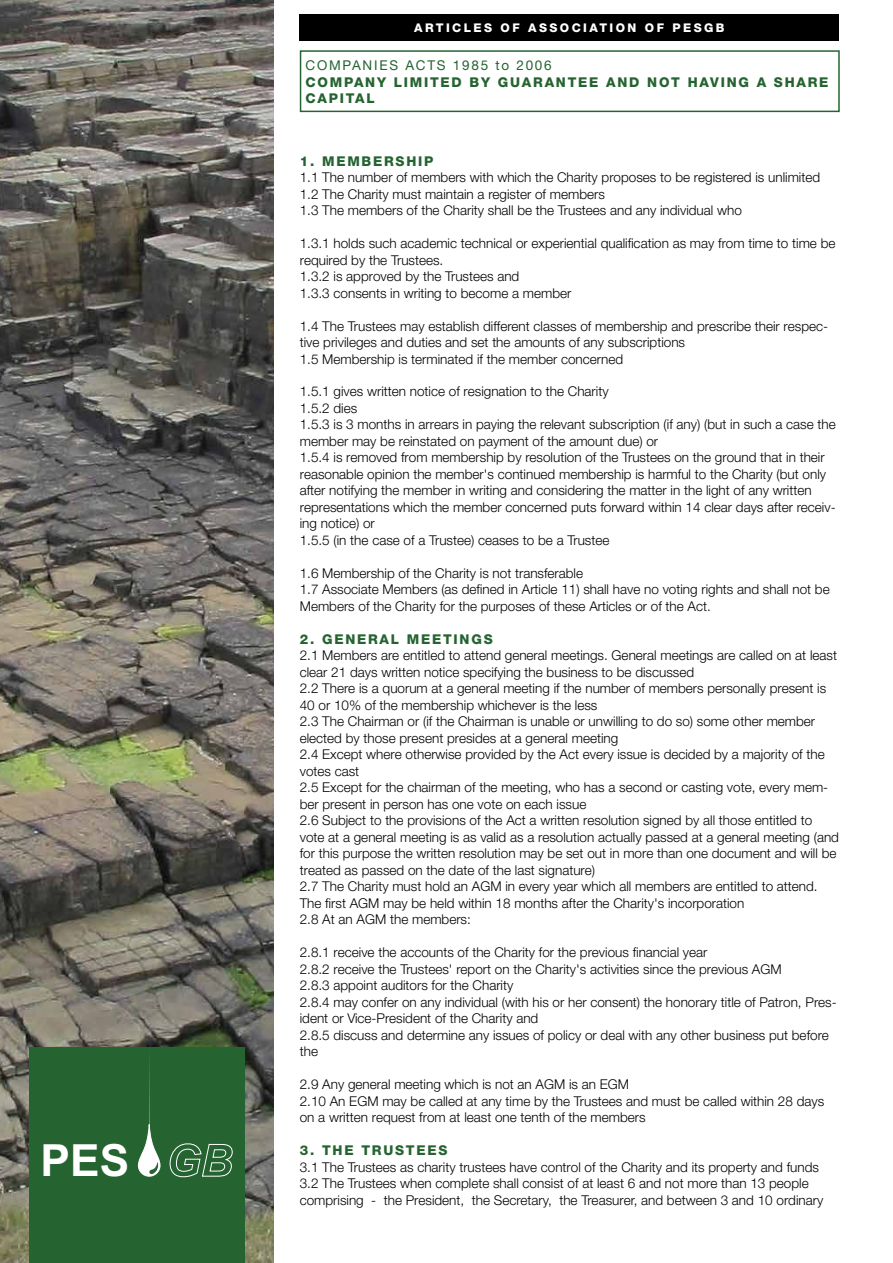
<style>
.page{position:relative;width:893px;height:1263px;background:#fff}
.page>*{position:absolute;margin:0;border:0;box-sizing:border-box;transform-origin:0 0}
.t1{font:700 44.25px "Arial";color:#fff}
.t2{font:300 13.5px/16.5px "Helvetica Neue";color:#000}
.t3{font:800 13.5px/16.5px "Helvetica Neue";letter-spacing:.13em;color:#256430}
.t4{font:13.5px "Helvetica Neue";letter-spacing:.13em;color:#256430}
.t5{font:800 12px "Helvetica Neue";letter-spacing:.2em;color:#fff}
</style>
<div class="page">
<img style="left:0;top:0;width:273px;height:1263px">
<div style="left:300px;top:14px;width:539px;height:26px;background:#000"></div>
<div style="left:29px;top:1047px;width:215px;height:216px;background:#256430"></div>
<svg style="left:169px;top:1143px;width:64px;height:34px"></svg>
<hr style="left:149px;top:1047px;width:1px;height:77px;background:#fff">
<svg style="left:138px;top:1124px;width:22px;height:52px"></svg>
<div style="left:300px;top:50px;width:540px;height:62px;border:2px solid #256430"></div>
<h1 class="t1" style="left:41px;top:1129px;width:90px">PES</h1>
<p class="t5" style="left:414px;top:21px;width:312px">ARTICLES OF ASSOCIATION OF PESGB</p>
<p class="t4" style="left:306px;top:57px;width:248px">COMPANIES ACTS 1985 to 2006</p>
<p class="t3" style="left:306px;top:74px;width:524px">COMPANY LIMITED BY GUARANTEE AND NOT HAVING A SHARE<br>CAPITAL</p>
<p class="t3" style="left:300px;top:152px;width:135px">1. MEMBERSHIP</p>
<p class="t2" style="left:300px;top:169px;width:522px">1.1 The number of members with which the Charity proposes to be registered is unlimited<br>1.2 The Charity must maintain a register of members<br>1.3 The members of the Charity shall be the Trustees and any individual who</p>
<p class="t2" style="left:300px;top:235px;width:537px">1.3.1 holds such academic technical or experiential qualification as may from time to time be required by the Trustees.<br>1.3.2 is approved by the Trustees and<br>1.3.3 consents in writing to become a member</p>
<p class="t2" style="left:300px;top:317px;width:530px">1.4 The Trustees may establish different classes of membership and prescribe their respec&shy;tive privileges and duties and set the amounts of any subscriptions<br>1.5 Membership is terminated if the member concerned</p>
<p class="t2" style="left:300px;top:383px;width:537px">1.5.1 gives written notice of resignation to the Charity<br>1.5.2 dies<br>1.5.3 is 3 months in arrears in paying the relevant subscription (if any) (but in such a case the member may be reinstated on payment of the amount due) or<br>1.5.4 is removed from membership by resolution of the Trustees on the ground that in their reasonable opinion the member's continued membership is harmful to the Charity (but only after notifying the member in writing and considering the matter in the light of any written representations which the member concerned puts forward within 14 clear days after receiv&shy;ing notice) or<br>1.5.5 (in the case of a Trustee) ceases to be a Trustee</p>
<p class="t2" style="left:300px;top:565px;width:531px">1.6 Membership of the Charity is not transferable<br>1.7 Associate Members (as defined in Article 11) shall have no voting rights and shall not be<br>Members of the Charity for the purposes of these Articles or of the Act.</p>
<p class="t3" style="left:300px;top:631px;width:194px">2. GENERAL MEETINGS</p>
<p class="t2" style="left:300px;top:647px;width:541px">2.1 Members are entitled to attend general meetings. General meetings are called on at least clear 21 days written notice specifying the business to be discussed<br>2.2 There is a quorum at a general meeting if the number of members personally present is 40 or 10% of the membership whichever is the less<br>2.3 The Chairman or (if the Chairman is unable or unwilling to do so) some other member elected by those present presides at a general meeting<br>2.4 Except where otherwise provided by the Act every issue is decided by a majority of the votes cast<br>2.5 Except for the chairman of the meeting, who has a second or casting vote, every mem&shy;ber present in person has one vote on each issue<br>2.6 Subject to the provisions of the Act a written resolution signed by all those entitled to vote at a general meeting is as valid as a resolution actually passed at a general meeting (and for this purpose the written resolution may be set out in more than one document and will be treated as passed on the date of the last signature)<br>2.7 The Charity must hold an AGM in every year which all members are entitled to attend.<br>The first AGM may be held within 18 months after the Charity's incorporation<br>2.8 At an AGM the members:</p>
<p class="t2" style="left:300px;top:944px;width:538px">2.8.1 receive the accounts of the Charity for the previous financial year<br>2.8.2 receive the Trustees' report on the Charity's activities since the previous AGM<br>2.8.3 appoint auditors for the Charity<br>2.8.4 may confer on any individual (with his or her consent) the honorary title of Patron, Pres&shy;ident or Vice-President of the Charity and<br>2.8.5 discuss and determine any issues of policy or deal with any other business put before the</p>
<p class="t2" style="left:300px;top:1076px;width:526px">2.9 Any general meeting which is not an AGM is an EGM<br>2.10 An EGM may be called at any time by the Trustees and must be called within 28 days on a written request from at least one tenth of the members</p>
<p class="t3" style="left:300px;top:1142px;width:149px">3. THE TRUSTEES</p>
<p class="t2" style="left:300px;top:1158px;width:525px">3.1 The Trustees as charity trustees have control of the Charity and its property and funds<br>3.2 The Trustees when complete shall consist of at least 6 and not more than 13 people comprising - the President, the Secretary, the Treasurer, and between 3 and 10 ordinary</p>
</div>
